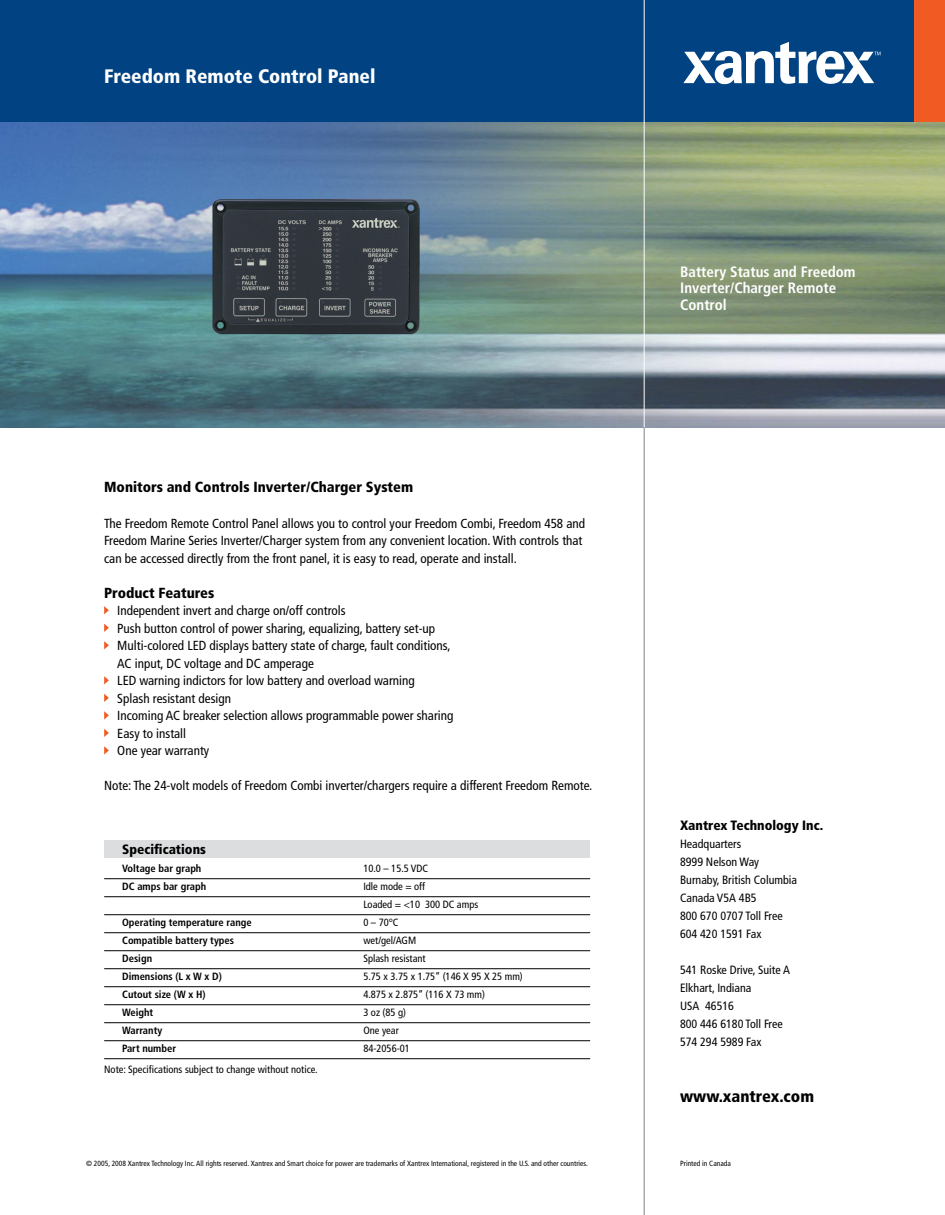
<style>
.page{position:relative;width:945px;height:1215px;background:#fff}
.page>*{position:absolute;margin:0;border:0;box-sizing:border-box;transform-origin:0 0}
.t1{font:900 condensed 19.5px "Frutiger";color:#fff}
.t2{font:900 condensed 16.5px "Frutiger";color:#000}
.t3{font:700 condensed 15px/16.5px "Frutiger";color:#fff}
.t4{font:900 condensed 14.55px "Frutiger";color:#000}
.t5{font:900 condensed 13.5px "Frutiger";color:#000}
.t6{font:condensed 13.2px/17.5px "Frutiger";color:#000}
.t7{font:condensed 12px/18px "Frutiger";color:#000}
.t8{font:condensed 10.5px/18px "Frutiger";color:#000}
.t9{font:700 condensed 10.5px "Frutiger";color:#000}
.t10{font:condensed 7.5px "Frutiger";color:#000}
</style>
<div class="page">
<img style="left:0;top:122px;width:945px;height:306px">
<div style="left:0;top:0;width:945px;height:122px;background:#004282"></div>
<hr style="left:644px;top:428px;width:1px;height:787px;background:#808284">
<hr style="left:644px;top:0;width:1px;height:428px;background:#fff">
<div style="left:914px;top:0;width:31px;height:122px;background:#f15a22"></div>
<svg style="left:683px;top:42px;width:197px;height:42px"></svg>
<svg style="left:104px;top:606px;width:5px;height:8px"></svg>
<svg style="left:104px;top:624px;width:5px;height:8px"></svg>
<svg style="left:104px;top:641px;width:5px;height:8px"></svg>
<svg style="left:104px;top:676px;width:5px;height:8px"></svg>
<svg style="left:104px;top:694px;width:5px;height:8px"></svg>
<svg style="left:104px;top:711px;width:5px;height:9px"></svg>
<svg style="left:104px;top:729px;width:5px;height:8px"></svg>
<svg style="left:104px;top:746px;width:5px;height:9px"></svg>
<div style="left:104px;top:840px;width:486px;height:18px;background:#dcddde"></div>
<hr style="left:104px;top:878px;width:486px;height:1px;background:#000">
<hr style="left:104px;top:896px;width:486px;height:1px;background:#000">
<hr style="left:104px;top:914px;width:486px;height:1px;background:#000">
<hr style="left:104px;top:932px;width:486px;height:1px;background:#000">
<hr style="left:104px;top:950px;width:486px;height:1px;background:#000">
<hr style="left:104px;top:968px;width:486px;height:1px;background:#000">
<hr style="left:104px;top:986px;width:486px;height:1px;background:#000">
<hr style="left:104px;top:1004px;width:486px;height:1px;background:#000">
<hr style="left:104px;top:1022px;width:486px;height:1px;background:#000">
<hr style="left:104px;top:1040px;width:486px;height:1px;background:#000">
<hr style="left:104px;top:1058px;width:486px;height:1px;background:#000">
<h1 class="t1" style="left:104px;top:64px;width:273px">Freedom Remote Control Panel</h1>
<p class="t4" style="left:104px;top:479px;width:311px">Monitors and Controls Inverter/Charger System</p>
<p class="t6" style="left:104px;top:514px;width:483px">The Freedom Remote Control Panel allows you to control your Freedom Combi, Freedom 458 and<br>Freedom Marine Series Inverter/Charger system from any convenient location. With controls that can be accessed directly from the front panel, it is easy to read, operate and install.</p>
<p class="t4" style="left:104px;top:584px;width:112px">Product Features</p>
<p class="t6" style="left:117px;top:602px;width:338px">Independent invert and charge on/off controls<br>Push button control of power sharing, equalizing, battery set-up Multi-colored LED displays battery state of charge, fault conditions, AC input, DC voltage and DC amperage<br>LED warning indictors for low battery and overload warning<br>Splash resistant design<br>Incoming AC breaker selection allows programmable power sharing Easy to install<br>One year warranty</p>
<p class="t6" style="left:104px;top:777px;width:490px">Note: The 24-volt models of Freedom Combi inverter/chargers require a different Freedom Remote.</p>
<p class="t5" style="left:122px;top:841px;width:85px">Specifications</p>
<p class="t9" style="left:122px;top:862px;width:81px">Voltage bar graph</p>
<p class="t8" style="left:363px;top:860px;width:66px">10.0 – 15.5 VDC</p>
<p class="t9" style="left:122px;top:880px;width:86px">DC amps bar graph</p>
<p class="t8" style="left:363px;top:878px;width:116px">Idle mode = off<br>Loaded = &lt;10 300 DC amps</p>
<p class="t9" style="left:122px;top:916px;width:131px">Operating temperature range</p>
<p class="t8" style="left:363px;top:914px;width:37px">0 – 70°C</p>
<p class="t9" style="left:122px;top:934px;width:113px">Compatible battery types</p>
<p class="t8" style="left:363px;top:932px;width:54px">wet/gel/AGM</p>
<p class="t9" style="left:122px;top:952px;width:31px">Design</p>
<p class="t8" style="left:363px;top:950px;width:64px">Splash resistant</p>
<p class="t9" style="left:122px;top:970px;width:101px">Dimensions (L x W x D)</p>
<p class="t8" style="left:363px;top:968px;width:161px">5.75 x 3.75 x 1.75” (146 X 95 X 25 mm)</p>
<p class="t9" style="left:122px;top:988px;width:85px">Cutout size (W x H)</p>
<p class="t8" style="left:363px;top:986px;width:123px">4.875 x 2.875” (116 X 73 mm)</p>
<p class="t9" style="left:122px;top:1006px;width:33px">Weight</p>
<p class="t8" style="left:363px;top:1004px;width:44px">3 oz (85 g)</p>
<p class="t9" style="left:122px;top:1024px;width:42px">Warranty</p>
<p class="t8" style="left:363px;top:1022px;width:37px">One year</p>
<p class="t9" style="left:122px;top:1042px;width:55px">Part number</p>
<p class="t8" style="left:363px;top:1040px;width:48px">84-2056-01</p>
<p class="t8" style="left:104px;top:1061px;width:215px">Note: Specifications subject to change without notice.</p>
<p class="t3" style="left:680px;top:263px;width:177px">Battery Status and Freedom<br>Inverter/Charger Remote<br>Control</p>
<p class="t5" style="left:680px;top:817px;width:145px">Xantrex Technology Inc.</p>
<p class="t7" style="left:680px;top:834px;width:119px">Headquarters<br>8999 Nelson Way<br>Burnaby, British Columbia<br>Canada V5A 4B5<br>800 670 0707 Toll Free<br>604 420 1591 Fax</p>
<p class="t7" style="left:680px;top:960px;width:111px">541 Roske Drive, Suite A<br>Elkhart, Indiana<br>USA 46516<br>800 446 6180 Toll Free<br>574 294 5989 Fax</p>
<p class="t2" style="left:680px;top:1087px;width:136px">www.xantrex.com</p>
<p class="t10" style="left:86px;top:1159px;width:503px">© 2005, 2008 Xantrex Technology Inc. All rights reserved. Xantrex and Smart choice for power are trademarks of Xantrex International, registered in the U.S. and other countries.</p>
<p class="t10" style="left:680px;top:1159px;width:52px">Printed in Canada</p>
</div>
